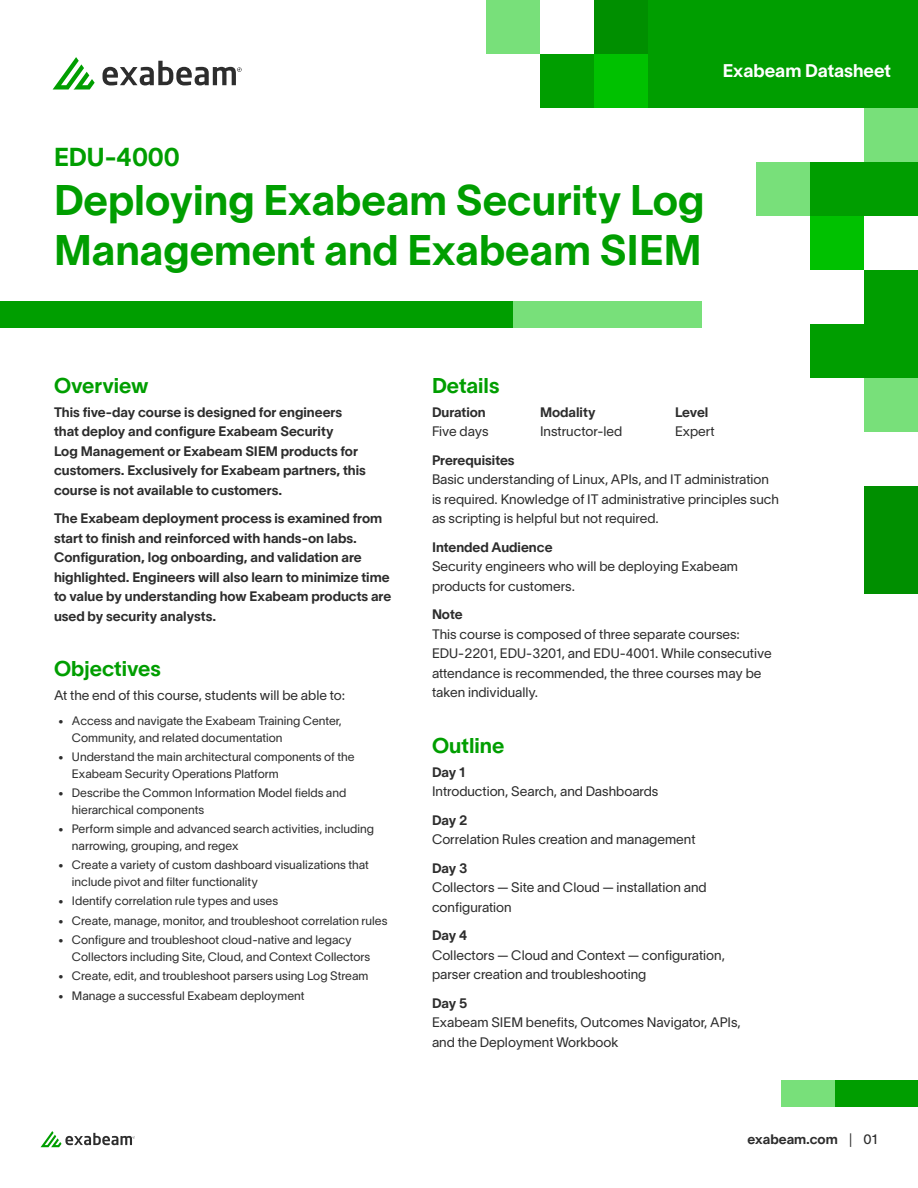
<style>
.page{position:relative;width:918px;height:1188px;background:#fff}
.page>*{position:absolute;margin:0;border:0;box-sizing:border-box;transform-origin:0 0}
.t1{font:42px/49.5px "Lausanne 700";color:#009e00}
.t2{font:25.5px "Lausanne 700";color:#009e00}
.t3{font:21px "Lausanne 700";color:#009e00}
.t4{font:18px "Lausanne 700";color:#fff}
.t5{font:13.5px/19.5px "Lausanne 300";color:#2d2d2d}
.t6{font:13.5px/19.5px "Lausanne 700";color:#2d2d2d}
.t7{font:12px/16.5px "Lausanne 300";color:#2d2d2d}
.s1{font-family:"Lausanne 400"}
</style>
<div class="page">
<svg style="left:41px;top:1131px;width:94px;height:16px"></svg>
<div style="left:810px;top:162px;width:108px;height:54px;background:#009e00"></div>
<div style="left:864px;top:270px;width:54px;height:108px;background:#009e00"></div>
<div style="left:540px;top:54px;width:54px;height:54px;background:#009e00"></div>
<div style="left:810px;top:324px;width:108px;height:54px;background:#009e00"></div>
<div style="left:864px;top:378px;width:54px;height:54px;background:#78e07a"></div>
<div style="left:756px;top:162px;width:54px;height:54px;background:#78e07a"></div>
<div style="left:486px;top:0;width:54px;height:54px;background:#78e07a"></div>
<div style="left:810px;top:216px;width:54px;height:54px;background:#00c100"></div>
<div style="left:864px;top:108px;width:54px;height:54px;background:#78e07a"></div>
<div style="left:594px;top:54px;width:54px;height:54px;background:#00c100"></div>
<div style="left:864px;top:486px;width:54px;height:108px;background:#008f00"></div>
<div style="left:648px;top:0;width:270px;height:108px;background:#009e00"></div>
<div style="left:594px;top:0;width:54px;height:54px;background:#008f00"></div>
<div style="left:836px;top:1080px;width:82px;height:27px;background:#009e00"></div>
<div style="left:782px;top:1080px;width:54px;height:27px;background:#78e07a"></div>
<svg style="left:53px;top:57px;width:42px;height:33px"></svg>
<svg style="left:103px;top:61px;width:139px;height:24px"></svg>
<div style="left:0;top:302px;width:513px;height:26px;background:#009e00"></div>
<div style="left:513px;top:302px;width:189px;height:26px;background:#78e07a"></div>
<h3 class="t4" style="left:758px;top:60px;width:135px">Exabeam Guide</h3>
<h3 class="t4" style="left:723px;top:60px;width:170px">Exabeam Datasheet</h3>
<h2 class="t2" style="left:54px;top:141px;width:127px">EDU-4000</h2>
<h1 class="t1" style="left:54px;top:175px;width:652px">Deploying Exabeam Security Log<br>Management and Exabeam SIEM</h1>
<h3 class="t3" style="left:54px;top:373px;width:96px">Overview</h3>
<p class="t6" style="left:54px;top:402px;width:313px">This five-day course is designed for engineers that deploy and configure Exabeam Security<br>Log Management or Exabeam SIEM products for customers. Exclusively for Exabeam partners, this course is not available to customers.</p>
<p class="t6" style="left:54px;top:509px;width:339px">The Exabeam deployment process is examined from start to finish and reinforced with hands-on labs.<br>Configuration, log onboarding, and validation are highlighted. Engineers will also learn to minimize time to value by understanding how Exabeam products are used by security analysts.</p>
<h3 class="t3" style="left:54px;top:655px;width:108px">Objectives</h3>
<p class="t5" style="left:54px;top:685px;width:293px">At the end of this course, students will be able to:</p>
<p class="t7" style="left:72px;top:712px;width:271px;text-indent:-14px">Ť Access and navigate the Exabeam Training Center,<br>Community, and related documentation</p>
<p class="t7" style="left:72px;top:748px;width:284px;text-indent:-14px">Ť Understand the main architectural components of the<br>Exabeam Security Operations Platform</p>
<p class="t7" style="left:72px;top:784px;width:276px;text-indent:-14px">Ť Describe the Common Information Model fields and hierarchical components</p>
<p class="t7" style="left:72px;top:820px;width:303px;text-indent:-14px">Ť Perform simple and advanced search activities, including narrowing, grouping, and regex</p>
<p class="t7" style="left:72px;top:856px;width:298px;text-indent:-14px">Ť Create a variety of custom dashboard visualizations that include pivot and filter functionality</p>
<p class="t7" style="left:58px;top:891px;width:330px;line-height:19.5px">Ť Identify correlation rule types and uses<br>Ť Create, manage, monitor, and troubleshoot correlation rules<br>Ť Configure and troubleshoot cloud-native and legacy</p>
<p class="t7" style="left:58px;top:946px;width:313px;line-height:19.5px;text-indent:14px">Collectors including Site, Cloud, and Context Collectors<br>Ť Create, edit, and troubleshoot parsers using Log Stream<br>Ť Manage a successful Exabeam deployment</p>
<h3 class="t3" style="left:432px;top:373px;width:69px">Details</h3>
<p class="t6" style="left:432px;top:402px;width:55px">Duration</p>
<p class="t5" style="left:432px;top:422px;width:58px">Five days</p>
<p class="t6" style="left:432px;top:450px;width:84px">Prerequisites</p>
<p class="t5" style="left:432px;top:470px;width:349px">Basic understanding of Linux, APIs, and IT administration is required. Knowledge of IT administrative principles such as scripting is helpful but not required.</p>
<p class="t6" style="left:432px;top:537px;width:122px">Intended Audience</p>
<p class="t5" style="left:432px;top:557px;width:308px">Security engineers who will be deploying Exabeam products for customers.</p>
<p class="t6" style="left:432px;top:605px;width:32px">Note</p>
<p class="t5" style="left:432px;top:624px;width:341px">This course is composed of three separate courses:<br>EDU-2201, EDU-3201, and EDU-4001. While consecutive attendance is recommended, the three courses may be taken individually.</p>
<h3 class="t3" style="left:432px;top:733px;width:74px">Outline</h3>
<p class="t6" style="left:432px;top:762px;width:35px">Day 1</p>
<p class="t5" style="left:432px;top:782px;width:228px">Introduction, Search, and Dashboards</p>
<p class="t6" style="left:432px;top:810px;width:37px">Day 2</p>
<p class="t5" style="left:432px;top:830px;width:265px">Correlation Rules creation and management</p>
<p class="t6" style="left:432px;top:858px;width:37px">Day 3</p>
<p class="t5" style="left:432px;top:878px;width:276px">Collectors — Site and Cloud — installation and configuration</p>
<p class="t6" style="left:432px;top:926px;width:37px">Day 4</p>
<p class="t5" style="left:432px;top:945px;width:294px">Collectors — Cloud and Context — configuration, parser creation and troubleshooting</p>
<p class="t6" style="left:432px;top:993px;width:37px">Day 5</p>
<p class="t5" style="left:432px;top:1012px;width:310px">Exabeam SIEM benefits, Outcomes Navigator, APIs, and the Deployment Workbook</p>
<p class="t6" style="left:540px;top:402px;width:57px">Modality</p>
<p class="t5" style="left:540px;top:421px;width:84px">Instructor-led</p>
<p class="t6" style="left:675px;top:402px;width:35px">Level</p>
<p class="t5" style="left:675px;top:421px;width:41px">Expert</p>
<p class="t6" style="left:748px;top:1129px;width:131px">exabeam.com <span class="s1">| 01</span></p>
</div>
